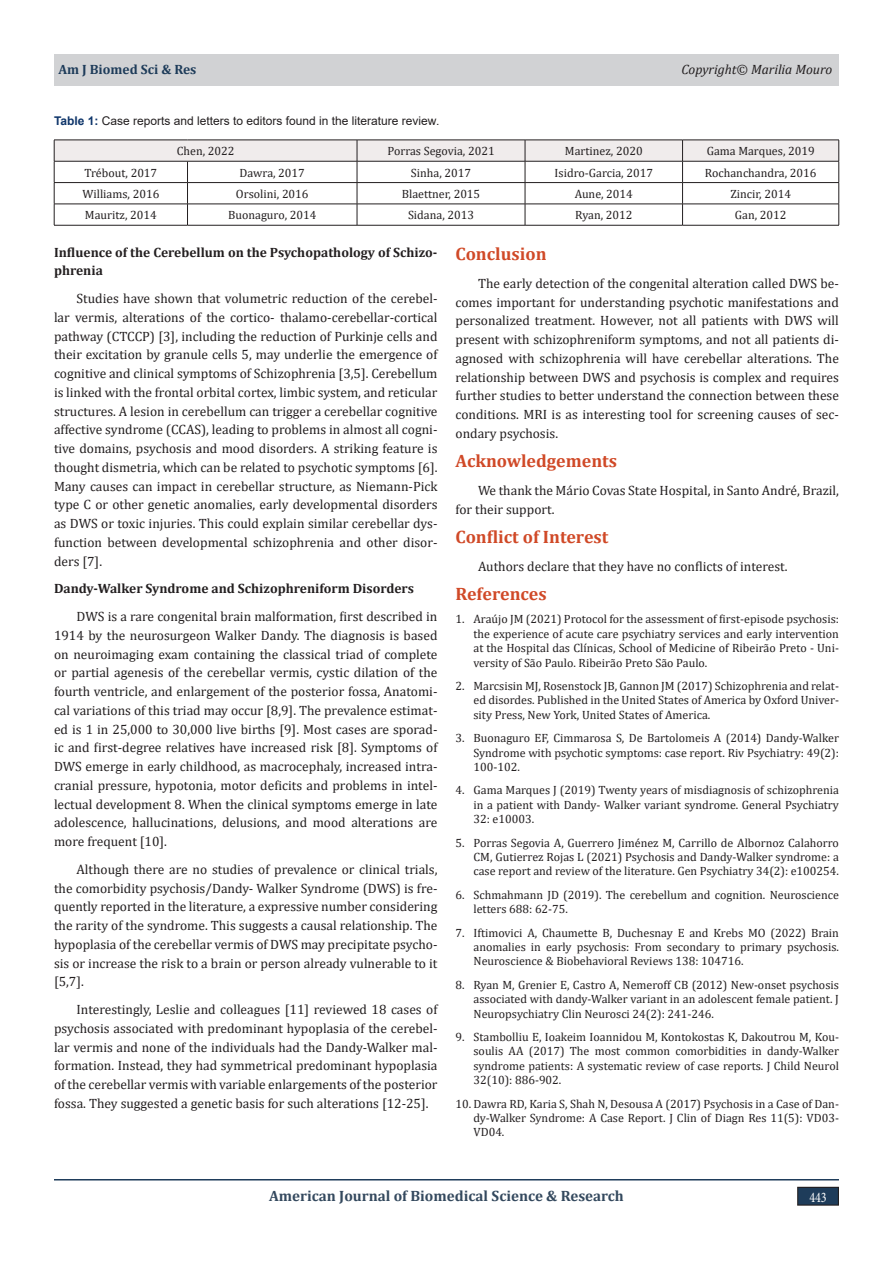
<style>
.page{position:relative;width:893px;height:1263px;background:#fff}
.page>*{position:absolute;margin:0;border:0;box-sizing:border-box;transform-origin:0 0}
.t1{font:700 18px "Cambria";color:#d04927}
.t2{font:700 15px "Cambria";color:#34495e}
.t3{font:14.7px "Minion Pro";color:#fff;scale:.83 1}
.t4{font:13.5px/18.8px "Cambria";color:#231f20;text-align:justify}
.t5{font:700 13.5px/18.8px "Cambria";color:#231f20}
.t6{font:italic 13.5px "Cambria";color:#231f20}
.t7{font:700 13.5px "Cambria";color:#1e3c5a}
.t8{font:12px/14.4px "Cambria";color:#231f20;text-align:justify}
.t9{font:12px "Arial";color:#231f20}
.s1{font-weight:700;color:#0e356a}
</style>
<div class="page">
<hr style="left:54px;top:1179px;width:785px;height:1px;background:#1e3c5a">
<div style="left:54px;top:54px;width:785px;height:31px;background:#d1d2d4"></div>
<div style="left:798px;top:1187px;width:40px;height:18px;background:#1e3c5a"></div>
<div style="left:797px;top:1187px;width:42px;height:19px;border:1px solid #231f20"></div>
<svg style="left:54px;top:140px;width:785px;height:85px"></svg>
<hr style="left:54px;top:225px;width:134px;height:1px;background:#231f20">
<hr style="left:188px;top:225px;width:169px;height:1px;background:#231f20">
<hr style="left:357px;top:225px;width:168px;height:1px;background:#231f20">
<hr style="left:525px;top:225px;width:157px;height:1px;background:#231f20">
<hr style="left:682px;top:225px;width:157px;height:1px;background:#231f20">
<p class="t7" style="left:58px;top:59px;width:139px">Am J Biomed Sci &amp; Res</p>
<p class="t6" style="left:681px;top:59px;width:152px">Copyright© Marilia Mouro</p>
<p class="t9" style="left:54px;top:112px;width:387px"><span class="s1">Table 1:</span> Case reports and letters to editors found in the literature review.</p>
<p class="t8" style="left:177px;top:144px;width:59px">Chen, 2022</p>
<p class="t8" style="left:387px;top:144px;width:109px">Porras Segovia, 2021</p>
<p class="t8" style="left:565px;top:144px;width:79px">Martinez, 2020</p>
<p class="t8" style="left:707px;top:144px;width:110px">Gama Marques, 2019</p>
<p class="t8" style="left:84px;top:165px;width:74px">Trébout, 2017</p>
<p class="t8" style="left:240px;top:165px;width:67px">Dawra, 2017</p>
<p class="t8" style="left:411px;top:165px;width:62px">Sinha, 2017</p>
<p class="t8" style="left:555px;top:165px;width:100px">Isidro-Garcia, 2017</p>
<p class="t8" style="left:705px;top:165px;width:113px">Rochanchandra, 2016</p>
<p class="t8" style="left:82px;top:187px;width:78px">Williams, 2016</p>
<p class="t8" style="left:236px;top:187px;width:74px">Orsolini, 2016</p>
<p class="t8" style="left:402px;top:187px;width:80px">Blaettner, 2015</p>
<p class="t8" style="left:575px;top:187px;width:60px">Aune, 2014</p>
<p class="t8" style="left:730px;top:187px;width:62px">Zincir, 2014</p>
<p class="t8" style="left:85px;top:208px;width:73px">Mauritz, 2014</p>
<p class="t8" style="left:228px;top:208px;width:90px">Buonaguro, 2014</p>
<p class="t8" style="left:408px;top:208px;width:68px">Sidana, 2013</p>
<p class="t8" style="left:575px;top:208px;width:59px">Ryan, 2012</p>
<p class="t8" style="left:735px;top:208px;width:53px">Gan, 2012</p>
<p class="t5" style="left:54px;top:242px;width:385px">Influence of the Cerebellum on the Psychopathology of Schizo&shy;phrenia</p>
<p class="t4" style="left:54px;top:289px;width:385px;text-indent:22px">Studies have shown that volumetric reduction of the cerebel&shy;lar vermis, alterations of the cortico- thalamo-cerebellar-cortical pathway (CTCCP) [3], including the reduction of Purkinje cells and their excitation by granule cells 5, may underlie the emergence of cognitive and clinical symptoms of Schizophrenia [3,5]. Cerebellum is linked with the frontal orbital cortex, limbic system, and reticular structures. A lesion in cerebellum can trigger a cerebellar cognitive affective syndrome (CCAS), leading to problems in almost all cogni&shy;tive domains, psychosis and mood disorders. A striking feature is thought dismetria, which can be related to psychotic symptoms [6].<br>Many causes can impact in cerebellar structure, as Niemann-Pick type C or other genetic anomalies, early developmental disorders as DWS or toxic injuries. This could explain similar cerebellar dys&shy;function between developmental schizophrenia and other disor&shy;ders [7].</p>
<p class="t5" style="left:54px;top:579px;width:362px">Dandy-Walker Syndrome and Schizophreniform Disorders</p>
<p class="t4" style="left:54px;top:607px;width:385px;text-indent:22px">DWS is a rare congenital brain malformation, first described in 1914 by the neurosurgeon Walker Dandy. The diagnosis is based on neuroimaging exam containing the classical triad of complete or partial agenesis of the cerebellar vermis, cystic dilation of the fourth ventricle, and enlargement of the posterior fossa, Anatomi&shy;cal variations of this triad may occur [8,9]. The prevalence estimat&shy;ed is 1 in 25,000 to 30,000 live births [9]. Most cases are sporad&shy;ic and first-degree relatives have increased risk [8]. Symptoms of DWS emerge in early childhood, as macrocephaly, increased intra&shy;cranial pressure, hypotonia, motor deficits and problems in intel&shy;lectual development 8. When the clinical symptoms emerge in late adolescence, hallucinations, delusions, and mood alterations are more frequent [10].</p>
<p class="t4" style="left:54px;top:860px;width:385px;text-indent:22px">Although there are no studies of prevalence or clinical trials, the comorbidity psychosis/Dandy- Walker Syndrome (DWS) is fre&shy;quently reported in the literature, a expressive number considering the rarity of the syndrome. This suggests a causal relationship. The hypoplasia of the cerebellar vermis of DWS may precipitate psycho&shy;sis or increase the risk to a brain or person already vulnerable to it [5,7].</p>
<p class="t4" style="left:54px;top:1000px;width:385px;text-indent:22px">Interestingly, Leslie and colleagues [11] reviewed 18 cases of psychosis associated with predominant hypoplasia of the cerebel&shy;lar vermis and none of the individuals had the Dandy-Walker mal&shy;formation. Instead, they had symmetrical predominant hypoplasia of the cerebellar vermis with variable enlargements of the posterior fossa. They suggested a genetic basis for such alterations [12-25].</p>
<p class="t1" style="left:455px;top:241px;width:93px">Conclusion</p>
<p class="t4" style="left:455px;top:274px;width:385px;text-indent:22px">The early detection of the congenital alteration called DWS be&shy;comes important for understanding psychotic manifestations and personalized treatment. However, not all patients with DWS will present with schizophreniform symptoms, and not all patients di&shy;agnosed with schizophrenia will have cerebellar alterations. The relationship between DWS and psychosis is complex and requires further studies to better understand the connection between these conditions. MRI is as interesting tool for screening causes of sec&shy;ondary psychosis.</p>
<p class="t1" style="left:455px;top:448px;width:163px">Acknowledgements</p>
<p class="t4" style="left:455px;top:481px;width:385px;text-indent:22px">We thank the Mário Covas State Hospital, in Santo André, Brazil, for their support.</p>
<p class="t1" style="left:455px;top:524px;width:154px">Conflict of Interest</p>
<p class="t4" style="left:478px;top:557px;width:311px">Authors declare that they have no conflicts of interest.</p>
<p class="t1" style="left:455px;top:581px;width:93px">References</p>
<p class="t8" style="left:473px;top:612px;width:367px;text-indent:-18px">1. Araújo JM (2021) Protocol for the assessment of first-episode psychosis: the experience of acute care psychiatry services and early intervention at the Hospital das Clínicas, School of Medicine of Ribeirão Preto - Uni&shy;versity of São Paulo. Ribeirão Preto São Paulo.</p>
<p class="t8" style="left:473px;top:678px;width:367px;text-indent:-18px">2. Marcsisin MJ, Rosenstock JB, Gannon JM (2017) Schizophrenia and relat&shy;ed disordes. Published in the United States of America by Oxford Univer&shy;sity Press, New York, United States of America.</p>
<p class="t8" style="left:473px;top:731px;width:367px;text-indent:-18px">3. Buonaguro EF, Cimmarosa S, De Bartolomeis A (2014) Dandy-Walker Syndrome with psychotic symptoms: case report. Riv Psychiatry: 49(2):<br>100-102.</p>
<p class="t8" style="left:473px;top:783px;width:367px;text-indent:-18px">4. Gama Marques J (2019) Twenty years of misdiagnosis of schizophrenia in a patient with Dandy- Walker variant syndrome. General Psychiatry 32: e10003.</p>
<p class="t8" style="left:473px;top:835px;width:367px;text-indent:-18px">5. Porras Segovia A, Guerrero Jiménez M, Carrillo de Albornoz Calahorro CM, Gutierrez Rojas L (2021) Psychosis and Dandy-Walker syndrome: a case report and review of the literature. Gen Psychiatry 34(2): e100254.</p>
<p class="t8" style="left:473px;top:887px;width:367px;text-indent:-18px">6. Schmahmann JD (2019). The cerebellum and cognition. Neuroscience letters 688: 62-75.</p>
<p class="t8" style="left:473px;top:925px;width:367px;text-indent:-18px">7. Iftimovici A, Chaumette B, Duchesnay E and Krebs MO (2022) Brain anomalies in early psychosis: From secondary to primary psychosis.<br>Neuroscience &amp; Biobehavioral Reviews 138: 104716.</p>
<p class="t8" style="left:473px;top:977px;width:367px;text-indent:-18px">8. Ryan M, Grenier E, Castro A, Nemeroff CB (2012) New-onset psychosis associated with dandy-Walker variant in an adolescent female patient. J Neuropsychiatry Clin Neurosci 24(2): 241-246.</p>
<p class="t8" style="left:473px;top:1029px;width:367px;text-indent:-18px">9. Stambolliu E, Ioakeim Ioannidou M, Kontokostas K, Dakoutrou M, Kou&shy;soulis AA (2017) The most common comorbidities in dandy-Walker syndrome patients: A systematic review of case reports. J Child Neurol 32(10): 886-902.</p>
<p class="t8" style="left:473px;top:1096px;width:367px;text-indent:-18px">10. Dawra RD, Karia S, Shah N, Desousa A (2017) Psychosis in a Case of Dan&shy;dy-Walker Syndrome: A Case Report. J Clin of Diagn Res 11(5): VD03- VD04.</p>
<p class="t2" style="left:269px;top:1185px;width:356px">American Journal of Biomedical Science &amp; Research</p>
<p class="t3" style="left:809px;top:1187px;width:23px">443</p>
</div>
